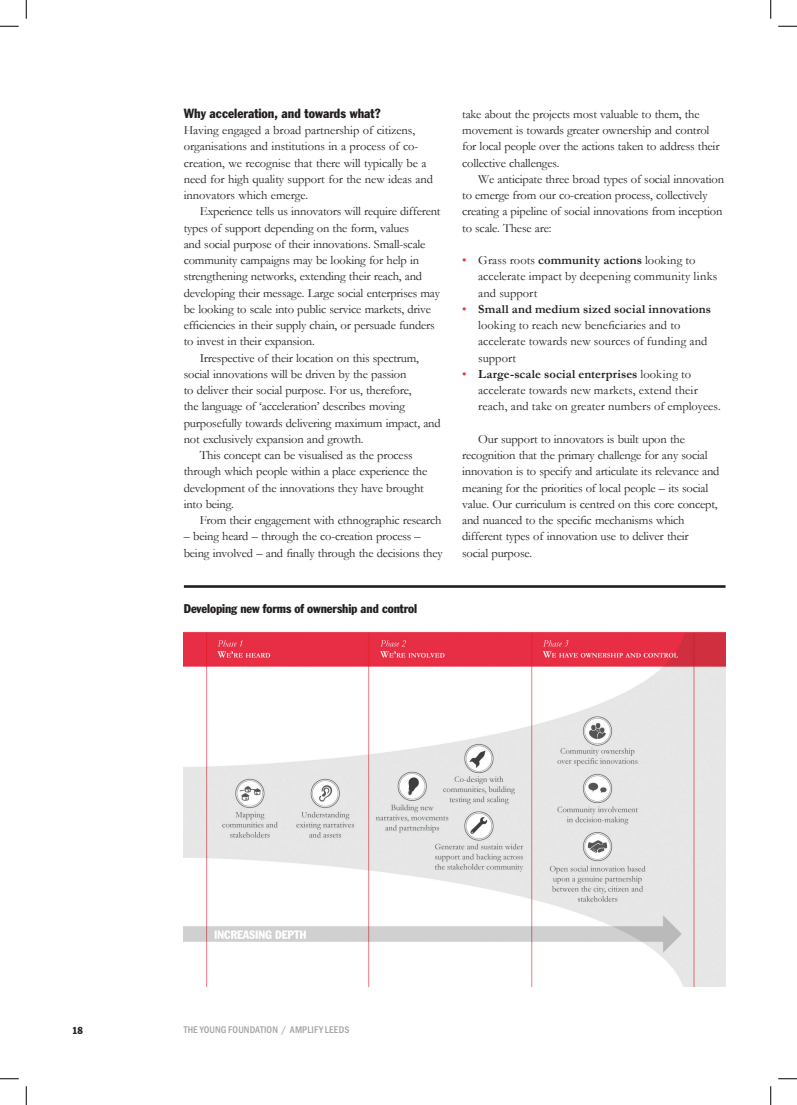
<style>
.page{position:relative;width:797px;height:1105px;background:#fff}
.page>*{position:absolute;margin:0;border:0;box-sizing:border-box;transform-origin:0 0}
.t1{font:condensed 13.12px "Franklin Gothic Std";color:#231f20}
.t2{font:12.5px/16.2px "Garamond";letter-spacing:-.015em;color:#231f20}
.t3{font:12.5px/16.2px "Garamond";letter-spacing:.005em;color:#231f20}
.t4{font:12.5px/16.2px "Garamond";letter-spacing:.01em;color:#231f20}
.t5{font:condensed 12.5px "Franklin Gothic Std";letter-spacing:-.005em;color:#231f20}
.t6{font:500 10px "Franklin Gothic URW Con";letter-spacing:.01em;color:#a1a1a5}
.t7{font:condensed 10px "Franklin Gothic Std";color:#231f20}
.s1{color:#ee2f3f}
.s2{font-weight:700}
</style>
<div class="page">
<img style="left:184px;top:631px;width:541px;height:355px">
<hr style="left:184px;top:585px;width:541px;height:3px;background:#231f20">
<svg style="left:0;top:25px;width:19px;height:2px"></svg>
<svg style="left:778px;top:25px;width:19px;height:2px"></svg>
<svg style="left:0;top:1078px;width:19px;height:1px"></svg>
<svg style="left:778px;top:1078px;width:19px;height:1px"></svg>
<svg style="left:25px;top:0;width:2px;height:19px"></svg>
<svg style="left:25px;top:1086px;width:2px;height:19px"></svg>
<svg style="left:770px;top:0;width:1px;height:19px"></svg>
<svg style="left:770px;top:1086px;width:1px;height:19px"></svg>
<p class="t1" style="left:184px;top:105px;width:198px">Why acceleration, and towards what?</p>
<p class="t2" style="left:184px;top:122px;width:251px">Having engaged a broad partnership of citizens, organisations and institutions in a process of co&shy;creation, we recognise that there will typically be a need for high quality support for the new ideas and innovators which emerge.</p>
<p class="t2" style="left:200px;top:203px;width:242px">Experience tells us innovators will require different</p>
<p class="t2" style="left:184px;top:219px;width:227px">types of support depending on the form, values</p>
<p class="t2" style="left:184px;top:236px;width:243px">and social purpose of their innovations. Small-scale</p>
<p class="t2" style="left:184px;top:252px;width:237px">community campaigns may be looking for help in</p>
<p class="t2" style="left:184px;top:268px;width:240px">strengthening networks, extending their reach, and</p>
<p class="t2" style="left:184px;top:284px;width:258px">developing their message. Large social enterprises may</p>
<p class="t2" style="left:184px;top:301px;width:249px">be looking to scale into public service markets, drive</p>
<p class="t2" style="left:184px;top:317px;width:252px">efficiencies in their supply chain, or persuade funders</p>
<p class="t2" style="left:184px;top:333px;width:133px">to invest in their expansion.</p>
<p class="t2" style="left:200px;top:349px;width:221px">Irrespective of their location on this spectrum,</p>
<p class="t2" style="left:184px;top:366px;width:224px">social innovations will be driven by the passion</p>
<p class="t2" style="left:184px;top:382px;width:229px">to deliver their social purpose. For us, therefore,</p>
<p class="t2" style="left:184px;top:398px;width:223px">the language of ‘acceleration’ describes moving</p>
<p class="t2" style="left:184px;top:414px;width:258px">purposefully towards delivering maximum impact, and</p>
<p class="t2" style="left:184px;top:431px;width:181px">not exclusively expansion and growth.</p>
<p class="t2" style="left:200px;top:447px;width:214px">This concept can be visualised as the process</p>
<p class="t2" style="left:184px;top:463px;width:245px">through which people within a place experience the</p>
<p class="t2" style="left:184px;top:479px;width:242px">development of the innovations they have brought</p>
<p class="t2" style="left:184px;top:496px;width:52px">into being.</p>
<p class="t2" style="left:200px;top:512px;width:243px">From their engagement with ethnographic research</p>
<p class="t2" style="left:184px;top:528px;width:260px">– being heard – through the co-creation process – being involved – and finally through the decisions they</p>
<p class="t5" style="left:184px;top:600px;width:235px">Developing new forms of ownership and control</p>
<p class="t2" style="left:462px;top:106px;width:259px">take about the projects most valuable to them, the movement is towards greater ownership and control for local people over the actions taken to address their collective challenges.</p>
<p class="t2" style="left:462px;top:171px;width:263px;text-indent:16px">We anticipate three broad types of social innovation to emerge from our co-creation process, collectively creating a pipeline of social innovations from inception to scale. These are:</p>
<p class="t4" style="left:478px;top:252px;width:241px;text-indent:-16px"><span class="s1">•</span> Grass roots <span class="s2">community actions</span> looking to accelerate impact by deepening community links and support</p>
<p class="t3" style="left:478px;top:301px;width:234px;text-indent:-16px"><span class="s1">•</span> <span class="s2">Small and medium sized social innovations </span>looking to reach new beneficiaries and to accelerate towards new sources of funding and support</p>
<p class="t3" style="left:478px;top:366px;width:244px;text-indent:-16px"><span class="s1">•</span> <span class="s2">Large-scale social enterprises</span> looking to accelerate towards new markets, extend their reach, and take on greater numbers of employees.</p>
<p class="t2" style="left:462px;top:431px;width:259px;text-indent:16px">Our support to innovators is built upon the recognition that the primary challenge for any social innovation is to specify and articulate its relevance and meaning for the priorities of local people – its social value. Our curriculum is centred on this core concept, and nuanced to the specific mechanisms which different types of innovation use to deliver their<br>social purpose.</p>
<p class="t7" style="left:72px;top:1024px;width:12px">18</p>
<p class="t6" style="left:184px;top:1023px;width:167px">THE YOUNG FOUNDATION / AMPLIFY LEEDS</p>
</div>
